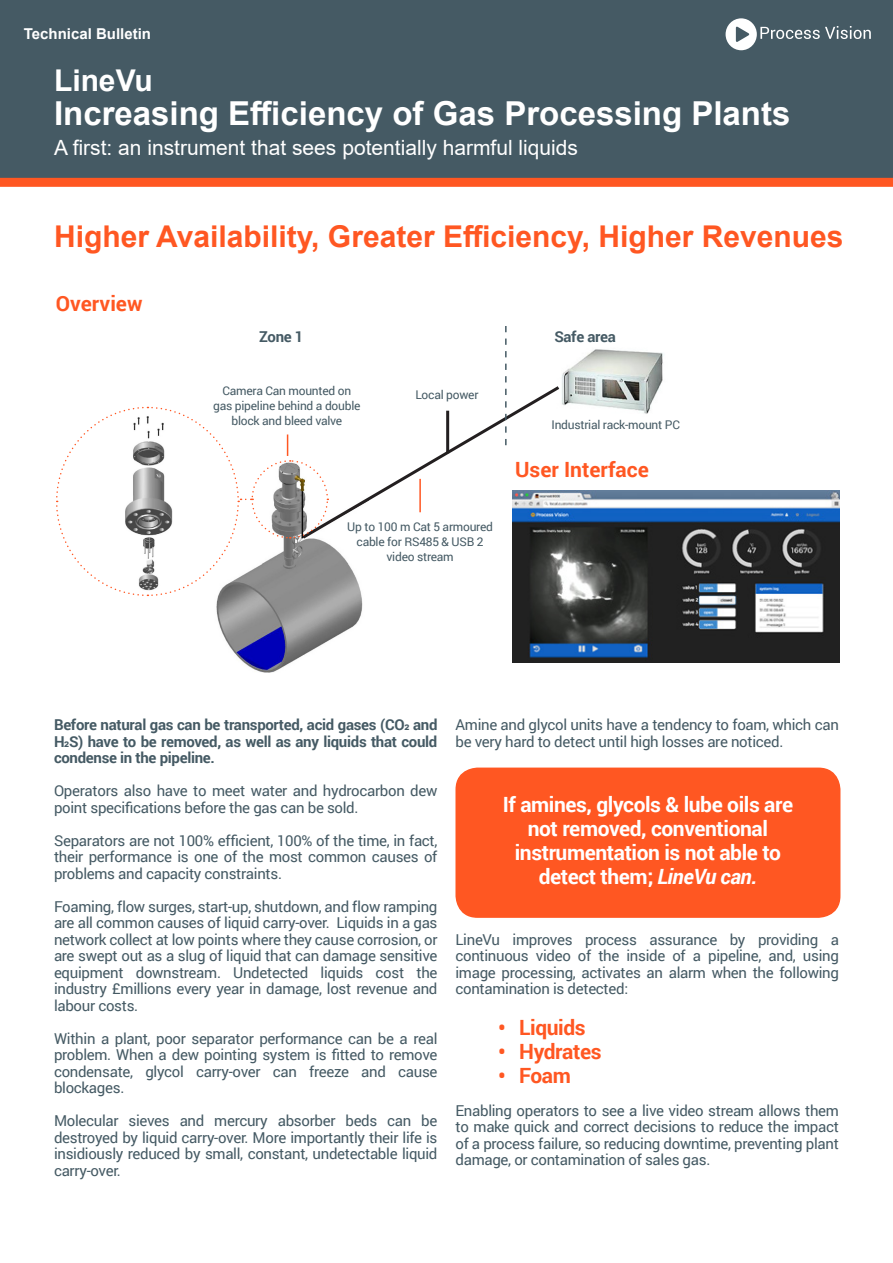
<style>
.page{position:relative;width:893px;height:1263px;background:#fff}
.page>*{position:absolute;margin:0;border:0;box-sizing:border-box;transform-origin:0 0}
.t1{font:700 33px "Arial";color:#fff}
.t2{font:700 30px "Arial";color:#ff5722}
.t3{font:700 30px "Arial";color:#fff}
.t4{font:700 21px/24px "Roboto";letter-spacing:-.02em;color:#fff;text-align:center}
.t5{font:21px "Arial";color:#fff}
.t6{font:700 21px "Roboto";letter-spacing:-.005em;color:#ff5722}
.t7{font:15px/16.5px "Roboto";letter-spacing:-.02em;color:#455a64;text-align:justify}
.t8{font:700 15px/16.5px "Roboto";letter-spacing:-.02em;color:#455a64;text-align:justify}
.t9{font:700 15px "Arial";color:#fff}
.t10{font:12px/15px "Roboto";letter-spacing:-.02em;color:#455a64;text-align:center}
.s1{font-family:"Arial"}
.s2{font-style:italic}
</style>
<div class="page">
<div style="left:0;top:0;width:893px;height:182px;background:#455a64"></div>
<div style="left:0;top:178px;width:893px;height:9px;background:#ff5722"></div>
<img style="left:216px;top:597px;width:147px;height:75px">
<img style="left:563px;top:349px;width:100px;height:65px">
<img style="left:512px;top:490px;width:327px;height:173px">
<svg style="left:56px;top:326px;width:507px;height:271px"></svg>
<hr style="left:446px;top:411px;width:3px;height:42px;background:#231f20">
<div style="left:456px;top:768px;width:384px;height:149px;background:#ff5722;border-radius:21px"></div>
<div style="left:455px;top:767px;width:385px;height:151px;border:2px solid #ff5722;border-radius:21px"></div>
<svg style="left:726px;top:18px;width:145px;height:32px"></svg>
<p class="t9" style="left:24px;top:24px;width:129px">Technical Bulletin</p>
<p class="t3" style="left:54px;top:59px;width:100px">LineVu</p>
<p class="t1" style="left:54px;top:91px;width:738px">Increasing Efficiency of Gas Processing Plants</p>
<p class="t5" style="left:54px;top:134px;width:526px">A first: an instrument that sees potentially harmful liquids</p>
<p class="t2" style="left:54px;top:215px;width:791px">Higher Availability, Greater Efficiency, Higher Revenues</p>
<p class="t6" style="left:56px;top:289px;width:88px">Overview</p>
<p class="t8" style="left:259px;top:327px;width:46px">Zone 1</p>
<p class="t8" style="left:554px;top:327px;width:63px">Safe area</p>
<p class="t10" style="left:213px;top:383px;width:149px">Camera Can mounted on gas pipeline behind a double block and bleed valve</p>
<p class="t10" style="left:415px;top:387px;width:65px">Local power</p>
<p class="t10" style="left:347px;top:518px;width:147px">Up to 100 m Cat 5 armoured cable for RS485 &amp; USB 2 video stream</p>
<p class="t10" style="left:551px;top:417px;width:130px">Industrial rack-mount PC</p>
<p class="t6" style="left:515px;top:455px;width:135px">User Interface</p>
<p class="t8" style="left:54px;top:716px;width:385px">Before natural gas can be transported, acid gases (CO<span class="s1">2</span> and H<span class="s1">2</span>S) have to be removed, as well as any liquids that could condense in the pipeline.</p>
<p class="t7" style="left:54px;top:782px;width:385px">Operators also have to meet water and hydrocarbon dew point specifications before the gas can be sold.</p>
<p class="t7" style="left:54px;top:831px;width:385px">Separators are not 100% efficient, 100% of the time, in fact, their performance is one of the most common causes of problems and capacity constraints.</p>
<p class="t7" style="left:54px;top:897px;width:385px">Foaming, flow surges, start-up, shutdown, and flow ramping are all common causes of liquid carry-over. Liquids in a gas network collect at low points where they cause corrosion, or are swept out as a slug of liquid that can damage sensitive equipment downstream. Undetected liquids cost the industry £millions every year in damage, lost revenue and labour costs.</p>
<p class="t7" style="left:54px;top:1029px;width:385px">Within a plant, poor separator performance can be a real problem. When a dew pointing system is fitted to remove condensate, glycol carry-over can freeze and cause blockages.</p>
<p class="t7" style="left:54px;top:1112px;width:385px">Molecular sieves and mercury absorber beds can be destroyed by liquid carry-over. More importantly their life is insidiously reduced by small, constant, undetectable liquid carry-over.</p>
<p class="t7" style="left:455px;top:716px;width:385px">Amine and glycol units have a tendency to foam, which can be very hard to detect until high losses are noticed.</p>
<p class="t4" style="left:503px;top:792px;width:292px">If amines, glycols &amp; lube oils are</p>
<p class="t4" style="left:515px;top:816px;width:268px">not removed, conventional instrumentation is not able to</p>
<p class="t4" style="left:539px;top:864px;width:220px">detect them; <span class="s2">LineVu can.</span></p>
<p class="t7" style="left:455px;top:930px;width:385px">LineVu improves process assurance by providing a continuous video of the inside of a pipeline, and, using image processing, activates an alarm when the following contamination is detected:</p>
<p class="t6" style="left:498px;top:1012px;width:89px">• Liquids</p>
<p class="t6" style="left:498px;top:1036px;width:105px">• Hydrates</p>
<p class="t6" style="left:498px;top:1060px;width:74px">• Foam</p>
<p class="t7" style="left:455px;top:1101px;width:385px">Enabling operators to see a live video stream allows them to make quick and correct decisions to reduce the impact of a process failure, so reducing downtime, preventing plant damage, or contamination of sales gas.</p>
</div>
